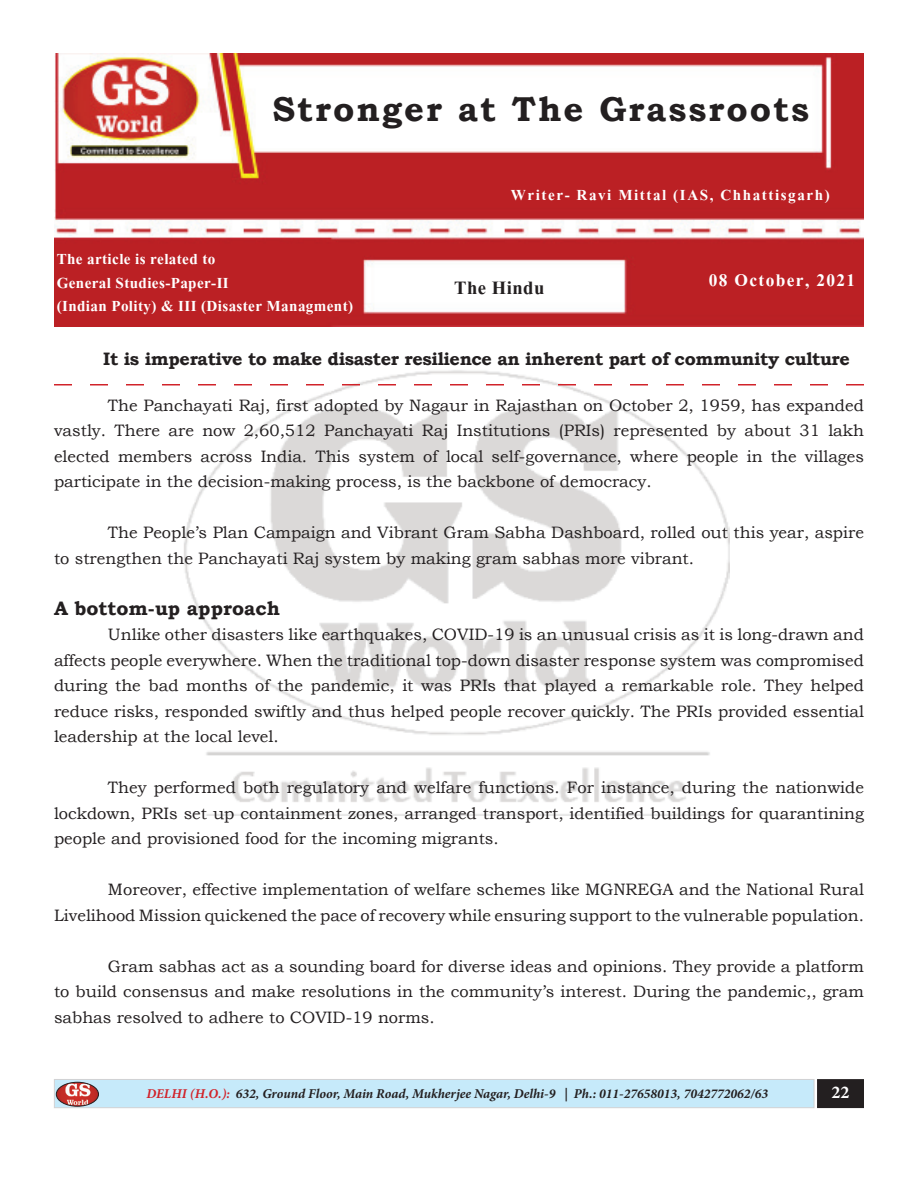
<style>
.page{position:relative;width:918px;height:1188px;background:#fff}
.page>*{position:absolute;margin:0;border:0;box-sizing:border-box;transform-origin:0 0}
.t1{font:700 34.5px "Bookman Old Style";letter-spacing:.06em;color:#231f20}
.t2{font:700 24px "Kokila";letter-spacing:.02em;color:#231f20}
.t3{font:700 22.5px "Kokila";letter-spacing:.06em;color:#fff}
.t4{font:700 19.5px/23.4px "Kokila";letter-spacing:.02em;color:#fff}
.t5{font:700 19.5px "Kokila";letter-spacing:.08em;color:#fff}
.t6{font:700 19.5px "Bookman Old Style";color:#231f20}
.t7{font:700 18px "Bookman Old Style";letter-spacing:-.02em;color:#231f20}
.t8{font:700 18px "Minion Pro";color:#fff}
.t9{font:16.5px/25.5px "Bookman Old Style";color:#231f20;text-align:justify}
.t10{font:italic 700 13.5px "Minion Pro";color:#231f20}
.s1{color:#d1232a}
</style>
<div class="page">
<img style="left:184px;top:370px;width:545px;height:445px">
<div style="left:54px;top:1079px;width:760px;height:29px;background:#c6eafa;border:1px solid #d1d2d4"></div>
<div style="left:818px;top:1080px;width:45px;height:27px;background:#231f20"></div>
<div style="left:817px;top:1079px;width:47px;height:29px;border:2px solid #231f20"></div>
<img style="left:56px;top:1082px;width:43px;height:24px">
<div style="left:56px;top:1082px;width:43px;height:24px;border:1px solid #231f20;border-radius:50%"></div>
<img style="left:54px;top:54px;width:810px;height:272px">
<svg style="left:54px;top:384px;width:810px;height:2px"></svg>
<h1 class="t1" style="left:272px;top:84px;width:538px">Stronger at The Grassroots</h1>
<p class="t4" style="left:57px;top:249px;width:298px">The article is related to<br>General Studies-Paper-II<br>(Indian Polity) &amp; III (Disaster Managment)</p>
<p class="t5" style="left:511px;top:185px;width:320px">Writer- Ravi Mittal (IAS, Chhattisgarh)</p>
<h2 class="t2" style="left:454px;top:276px;width:92px">The Hindu</h2>
<h3 class="t3" style="left:709px;top:269px;width:148px">08 October, 2021</h3>
<p class="t7" style="left:103px;top:345px;width:748px">It is imperative to make disaster resilience an inherent part of community culture</p>
<p class="t9" style="left:54px;top:392px;width:812px;text-indent:54px">The Panchayati Raj, first adopted by Nagaur in Rajasthan on October 2, 1959, has expanded vastly. There are now 2,60,512 Panchayati Raj Institutions (PRIs) represented by about 31 lakh elected members across India. This system of local self-governance, where people in the villages participate in the decision-making process, is the backbone of democracy.</p>
<p class="t9" style="left:54px;top:520px;width:811px;text-indent:54px">The People’s Plan Campaign and Vibrant Gram Sabha Dashboard, rolled out this year, aspire to strengthen the Panchayati Raj system by making gram sabhas more vibrant.</p>
<p class="t6" style="left:54px;top:594px;width:228px">A bottom-up approach</p>
<p class="t9" style="left:54px;top:622px;width:812px;text-indent:54px">Unlike other disasters like earthquakes, COVID-19 is an unusual crisis as it is long-drawn and affects people everywhere. When the traditional top-down disaster response system was compromised during the bad months of the pandemic, it was PRIs that played a remarkable role. They helped reduce risks, responded swiftly and thus helped people recover quickly. The PRIs provided essential leadership at the local level.</p>
<p class="t9" style="left:54px;top:775px;width:811px;text-indent:54px">They performed both regulatory and welfare functions. For instance, during the nationwide lockdown, PRIs set up containment zones, arranged transport, identified buildings for quarantining people and provisioned food for the incoming migrants.</p>
<p class="t9" style="left:54px;top:877px;width:812px;text-align:right">Moreover, effective implementation of welfare schemes like MGNREGA and the National Rural<br>Livelihood Mission quickened the pace of recovery while ensuring support to the vulnerable population.</p>
<p class="t9" style="left:54px;top:953px;width:811px;text-indent:54px">Gram sabhas act as a sounding board for diverse ideas and opinions. They provide a platform to build consensus and make resolutions in the community’s interest. During the pandemic,, gram sabhas resolved to adhere to COVID-19 norms.</p>
<p class="t10" style="left:146px;top:1085px;width:623px"><span class="s1">DELHI (H.O.):</span> 632, Ground Floor, Main Road, Mukherjee Nagar, Delhi-9 | Ph.: 011-27658013, 7042772062/63</p>
<p class="t8" style="left:832px;top:1079px;width:19px">22</p>
</div>
